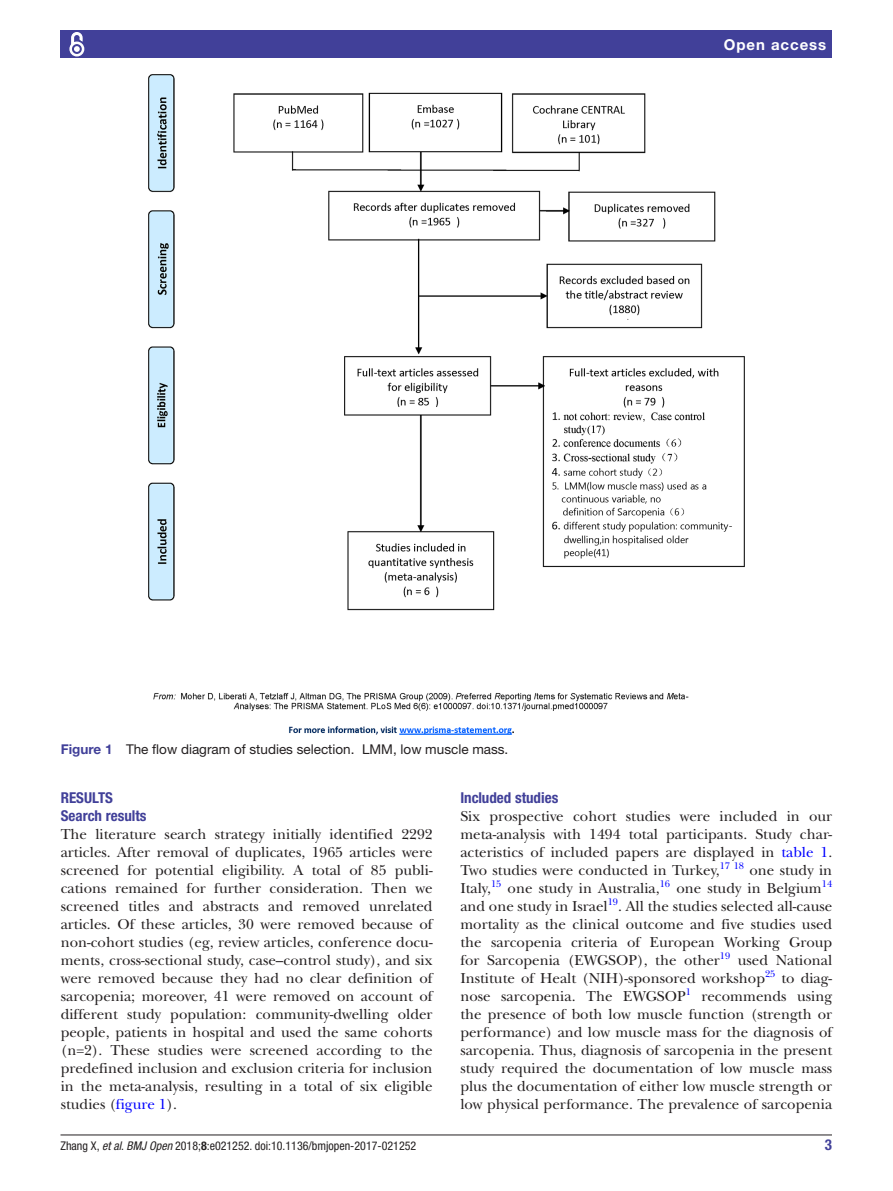
<style>
.page{position:relative;width:893px;height:1191px;background:#fff}
.page>*{position:absolute;margin:0;border:0;box-sizing:border-box;transform-origin:0 0}
.t1{font:15px/18px "New Baskerville";color:#231f20;text-align:justify}
.t2{font:700 condensed 15px/18px "Helvetica Neue LT Std";color:#414099}
.t3{font:700 15px "Helvetica Neue LT Std";letter-spacing:.065em;color:#fff}
.t4{font:13.5px "Helvetica Neue LT Std";color:#231f20}
.t5{font:condensed 12px "Helvetica Neue LT Std";color:#231f20}
.t6{font:9.9px "New Baskerville";color:#00f}
.s1{font-weight:700;color:#414099}
.s2{color:#00f}
.s3{font-style:italic}
.s4{font-weight:700}
</style>
<div class="page">
<hr style="left:61px;top:1134px;width:771px;height:1px;background:#231f20">
<div style="left:61px;top:31px;width:771px;height:27px;background:#414099"></div>
<svg style="left:69px;top:32px;width:16px;height:25px"></svg>
<img style="left:148px;top:74px;width:597px;height:661px">
<p class="t3" style="left:724px;top:35px;width:104px">Open access</p>
<p class="t4" style="left:61px;top:741px;width:449px"><span class="s1">Figure 1</span> The flow diagram of studies selection. LMM, low muscle mass.</p>
<p class="t2" style="left:61px;top:788px;width:87px">Results<br>Search results</p>
<p class="t1" style="left:61px;top:825px;width:373px">The literature search strategy initially identified 2292 articles. After removal of duplicates, 1965 articles were screened for potential eligibility. A total of 85 publi&shy;cations remained for further consideration. Then we screened titles and abstracts and removed unrelated articles. Of these articles, 30 were removed because of non-cohort studies (eg, review articles, conference docu&shy;ments, cross-sectional study, case–control study), and six were removed because they had no clear definition of sarcopenia; moreover, 41 were removed on account of different study population: community-dwelling older people, patients in hospital and used the same cohorts (n=2). These studies were screened according to the predefined inclusion and exclusion criteria for inclusion in the meta-analysis, resulting in a total of six eligible studies (<span class="s2">figure 1</span>).</p>
<p class="t2" style="left:460px;top:788px;width:99px">Included studies</p>
<p class="t1" style="left:460px;top:807px;width:373px">Six prospective cohort studies were included in our meta-analysis with 1494 total participants. Study char&shy;acteristics of included papers are displayed in <span class="s2">table 1</span>.<br>Two studies were conducted in Turkey,</p>
<p class="t6" style="left:720px;top:859px;width:26px">17 18</p>
<p class="t1" style="left:749px;top:861px;width:84px">one study in</p>
<p class="t1" style="left:460px;top:879px;width:32px">Italy,</p>
<p class="t6" style="left:491px;top:877px;width:12px">15</p>
<p class="t1" style="left:508px;top:879px;width:154px">one study in Australia,</p>
<p class="t6" style="left:660px;top:877px;width:12px">16</p>
<p class="t1" style="left:676px;top:879px;width:147px">one study in Belgium</p>
<p class="t6" style="left:822px;top:877px;width:12px">14</p>
<p class="t1" style="left:460px;top:897px;width:149px">and one study in Israel</p>
<p class="t6" style="left:608px;top:895px;width:12px">19</p>
<p class="t1" style="left:460px;top:897px;width:373px;text-indent:158px">. All the studies selected all-cause mortality as the clinical outcome and five studies used the sarcopenia criteria of European Working Group for Sarcopenia (EWGSOP), the other</p>
<p class="t6" style="left:720px;top:949px;width:12px">19</p>
<p class="t1" style="left:460px;top:951px;width:373px;text-indent:277px">used National<br>Institute of Healt (NIH)-sponsored workshop</p>
<p class="t6" style="left:765px;top:967px;width:12px">25</p>
<p class="t1" style="left:460px;top:969px;width:373px;text-indent:321px">to diag&shy;nose sarcopenia. The EWGSOP<sup>1</sup> recommends using the presence of both low muscle function (strength or performance) and low muscle mass for the diagnosis of sarcopenia. Thus, diagnosis of sarcopenia in the present study required the documentation of low muscle mass plus the documentation of either low muscle strength or low physical performance. The prevalence of sarcopenia</p>
<p class="t5" style="left:61px;top:1138px;width:357px">Zhang X, <span class="s3">et al</span>. <span class="s3">BMJ Open</span> 2018;<span class="s4">8</span>:e021252. doi:10.1136/bmjopen-2017-021252</p>
<p class="t2" style="left:825px;top:1135px;width:9px">3</p>
</div>
